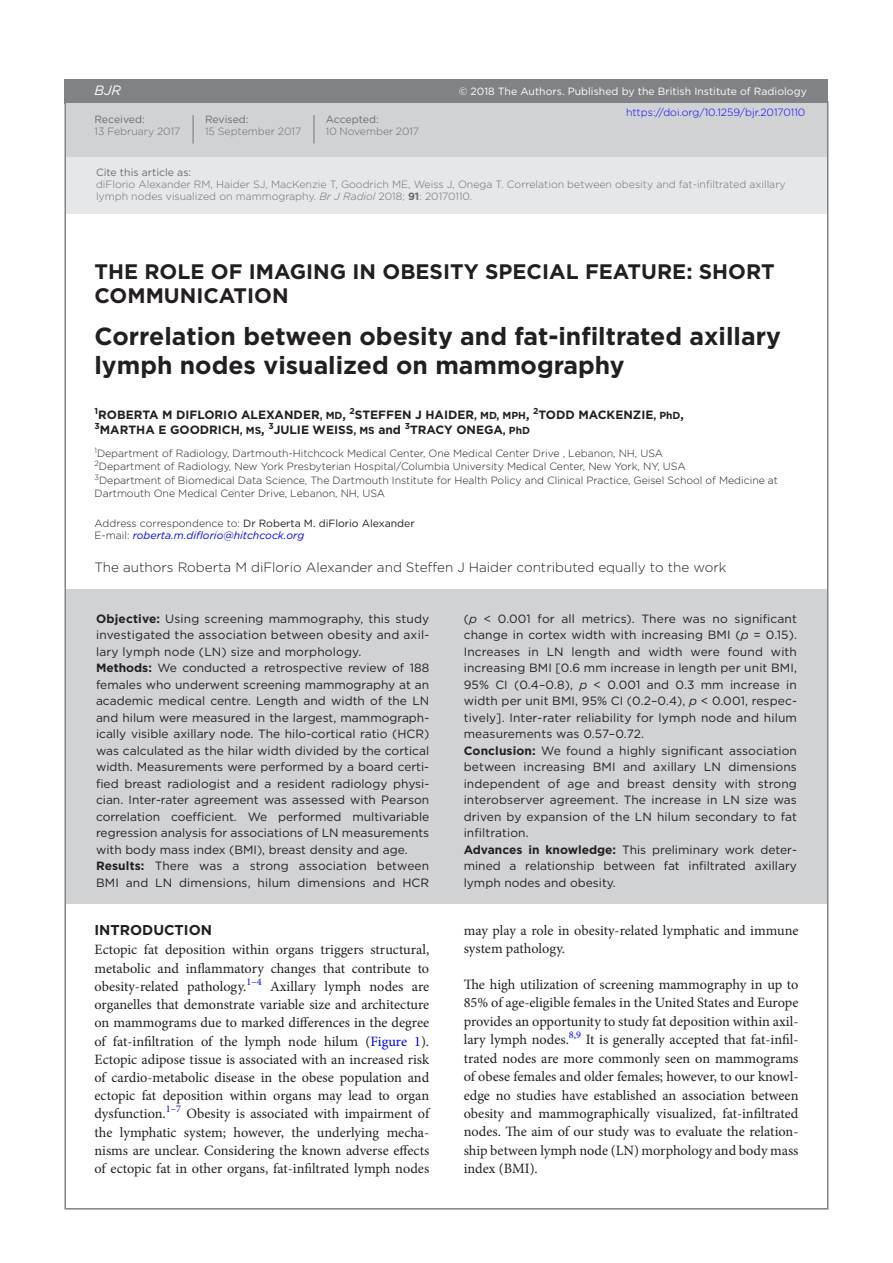
<style>
.page{position:relative;width:893px;height:1263px;background:#fff}
.page>*{position:absolute;margin:0;border:0;box-sizing:border-box;transform-origin:0 0}
.t1{font:700 24.75px/29.2px "Gotham";color:#231f20}
.t2{font:700 21px/24px "Gotham";color:#231f20}
.t3{font:14.25px/18.1px "Minion Pro";color:#231f20;text-align:justify}
.t4{font:700 14.25px "Gotham";color:#231f20}
.t5{font:300 13.5px "Gotham";color:#231f20}
.t6{font:italic 13.5px "Gotham";color:#fff}
.t7{font:12px/16.5px "Gotham";color:#231f20}
.t8{font:700 12px/15px "Gotham";color:#231f20}
.t9{font:300 10.5px/13.5px "Gotham";letter-spacing:-.005em;color:#231f20}
.t10{font:300 10.5px/12px "Gotham";color:#6c6d70}
.t11{font:italic 10.5px/12px "Gotham";color:#00f}
.t12{font:10.5px "Gotham";color:#fff}
.t13{font:10.5px "Gotham";color:#6c6d70}
.t14{font:300 10.5px "Gotham";color:#00f}
.s1{font-style:italic}
.s2{font-weight:700}
.s3{font-size:10.2px}
.s4{font-weight:300;font-style:normal;color:#231f20}
.s5{font-style:normal;color:#231f20}
.s6{color:#00f}
</style>
<div class="page">
<div style="left:64px;top:79px;width:764px;height:24px;background:#808285"></div>
<div style="left:66px;top:154px;width:761px;height:59px;background:#e6e7e9"></div>
<div style="left:66px;top:103px;width:761px;height:53px;background:#d1d2d4"></div>
<hr style="left:313px;top:115px;width:2px;height:28px;background:#939598">
<hr style="left:192px;top:115px;width:2px;height:29px;background:#939598">
<div style="left:66px;top:589px;width:761px;height:315px;background:#d1d2d4"></div>
<p class="t6" style="left:94px;top:83px;width:28px">BJR</p>
<p class="t13" style="left:94px;top:113px;width:52px">Received:</p>
<p class="t10" style="left:94px;top:125px;width:87px">13 February 2017</p>
<p class="t13" style="left:205px;top:113px;width:45px">Revised:</p>
<p class="t10" style="left:205px;top:125px;width:98px">15 September 2017</p>
<p class="t13" style="left:326px;top:113px;width:54px">Accepted:</p>
<p class="t10" style="left:326px;top:125px;width:95px">10 November 2017</p>
<p class="t12" style="left:459px;top:85px;width:350px">© 2018 The Authors. Published by the British Institute of Radiology</p>
<p class="t14" style="left:626px;top:106px;width:181px">https://doi.org/10.1259/bjr.20170110</p>
<p class="t13" style="left:96px;top:165px;width:97px">Cite this article as:</p>
<p class="t10" style="left:96px;top:178px;width:691px">diFlorio Alexander RM, Haider SJ, MacKenzie T, Goodrich ME, Weiss J, Onega T. Correlation between obesity and fat-infiltrated axillary lymph nodes visualized on mammography. <span class="s1">Br J Radiol</span> 2018; <span class="s2">91</span>: 20170110.</p>
<h2 class="t2" style="left:94px;top:260px;width:677px">THE ROLE OF IMAGING IN OBESITY SPECIAL FEATURE: SHORT<br>COMMUNICATION</h2>
<h1 class="t1" style="left:94px;top:322px;width:688px">CORRELATION BETWEEN OBESITY AND FAT-INFILTRATED AXILLARY<br>LYMPH NODES VISUALIZED ON MAMMOGRAPHY</h1>
<p class="t8" style="left:94px;top:408px;width:417px"><sup>1</sup>ROBERTA M DIFLORIO ALEXANDER<span class="s3">, MD</span>, <sup>2</sup>STEFFEN J HAIDER<span class="s3">, MD, MPH</span></p>
<p class="t8" style="left:94px;top:408px;width:591px;text-indent:431px">, <sup>2</sup>TODD MACKENZIE<span class="s3">, PHD</span>,<br><sup>3</sup>MARTHA E GOODRICH<span class="s3">, MS</span>, <sup>3</sup>JULIE WEISS<span class="s3">, MS</span> AND <sup>3</sup>TRACY ONEGA<span class="s3">, PHD</span></p>
<p class="t9" style="left:94px;top:446px;width:685px"><sup>1</sup>Department of Radiology, Dartmouth-Hitchcock Medical Center, One Medical Center Drive , Lebanon, NH, USA<br><sup>2</sup>Department of Radiology, New York Presbyterian Hospital/Columbia University Medical Center, New York, NY, USA<br><sup>3</sup>Department of Biomedical Data Science, The Dartmouth Institute for Health Policy and Clinical Practice, Geisel School of Medicine at Dartmouth One Medical Center Drive, Lebanon, NH, USA</p>
<p class="t11" style="left:95px;top:518px;width:322px"><span class="s4">Address correspondence to:</span> <span class="s5">Dr Roberta M. diFlorio Alexander<br></span><span class="s4">E-mail:</span> roberta.m.diflorio@hitchcock.org</p>
<p class="t5" style="left:94px;top:559px;width:633px">The authors Roberta M diFlorio Alexander and Steffen J Haider contributed equally to the work</p>
<p class="t7" style="left:96px;top:610px;width:335px"><span class="s2">OBJECTIVE:</span> Using screening mammography, this study investigated the association between obesity and axil&shy;lary lymph node (LN) size and morphology.<br><span class="s2">METHODS:</span> We conducted a retrospective review of 188 females who underwent screening mammography at an academic medical centre. Length and width of the LN and hilum were measured in the largest, mammograph&shy;ically visible axillary node. The hilo-cortical ratio (HCR) was calculated as the hilar width divided by the cortical width. Measurements were performed by a board certi&shy;fied breast radiologist and a resident radiology physi&shy;cian. Inter-rater agreement was assessed with Pearson correlation coefficient. We performed multivariable regression analysis for associations of LN measurements with body mass index (BMI), breast density and age.<br><span class="s2">RESULTS:</span> There was a strong association between BMI and LN dimensions, hilum dimensions and HCR</p>
<p class="t7" style="left:464px;top:610px;width:335px">(<span class="s1">p</span> &lt; 0.001 for all metrics). There was no significant change in cortex width with increasing BMI (<span class="s1">p</span> = 0.15).<br>Increases in LN length and width were found with increasing BMI [0.6 mm increase in length per unit BMI, 95% CI (0.4–0.8), <span class="s1">p</span> &lt; 0.001 and 0.3 mm increase in width per unit BMI, 95% CI (0.2–0.4), <span class="s1">p</span> &lt; 0.001, respec&shy;tively]. Inter-rater reliability for lymph node and hilum measurements was 0.57–0.72.<br><span class="s2">CONCLUSION:</span> We found a highly significant association between increasing BMI and axillary LN dimensions independent of age and breast density with strong interobserver agreement. The increase in LN size was driven by expansion of the LN hilum secondary to fat infiltration.<br><span class="s2">ADVANCES IN KNOWLEDGE:</span> This preliminary work deter&shy;mined a relationship between fat infiltrated axillary lymph nodes and obesity.</p>
<p class="t4" style="left:94px;top:920px;width:119px">I NTRODUCTION</p>
<p class="t3" style="left:94px;top:941px;width:336px">Ectopic fat deposition within organs triggers structural, metabolic and inflammatory changes that contribute to obesity-related pathology.<sup>1–4</sup> Axillary lymph nodes are organelles that demonstrate variable size and architecture on mammograms due to marked differences in the degree of fat-infiltration of the lymph node hilum (<span class="s6">Figure 1</span>).<br>Ectopic adipose tissue is associated with an increased risk of cardio-metabolic disease in the obese population and ectopic fat deposition within organs may lead to organ dysfunction.<sup>1–7</sup> Obesity is associated with impairment of the lymphatic system; however, the underlying mecha&shy;nisms are unclear. Considering the known adverse effects of ectopic fat in other organs, fat-infiltrated lymph nodes</p>
<p class="t3" style="left:464px;top:921px;width:336px">may play a role in obesity-related lymphatic and immune system pathology.</p>
<p class="t3" style="left:464px;top:975px;width:336px">The high utilization of screening mammography in up to 85% of age-eligible females in the United States and Europe provides an opportunity to study fat deposition within axil&shy;lary lymph nodes.<sup>8,9</sup> It is generally accepted that fat-infil&shy;trated nodes are more commonly seen on mammograms of obese females and older females; however, to our knowl&shy;edge no studies have established an association between obesity and mammographically visualized, fat-infiltrated nodes. The aim of our study was to evaluate the relation&shy;ship between lymph node (LN) morphology and body mass index (BMI).</p>
</div>
